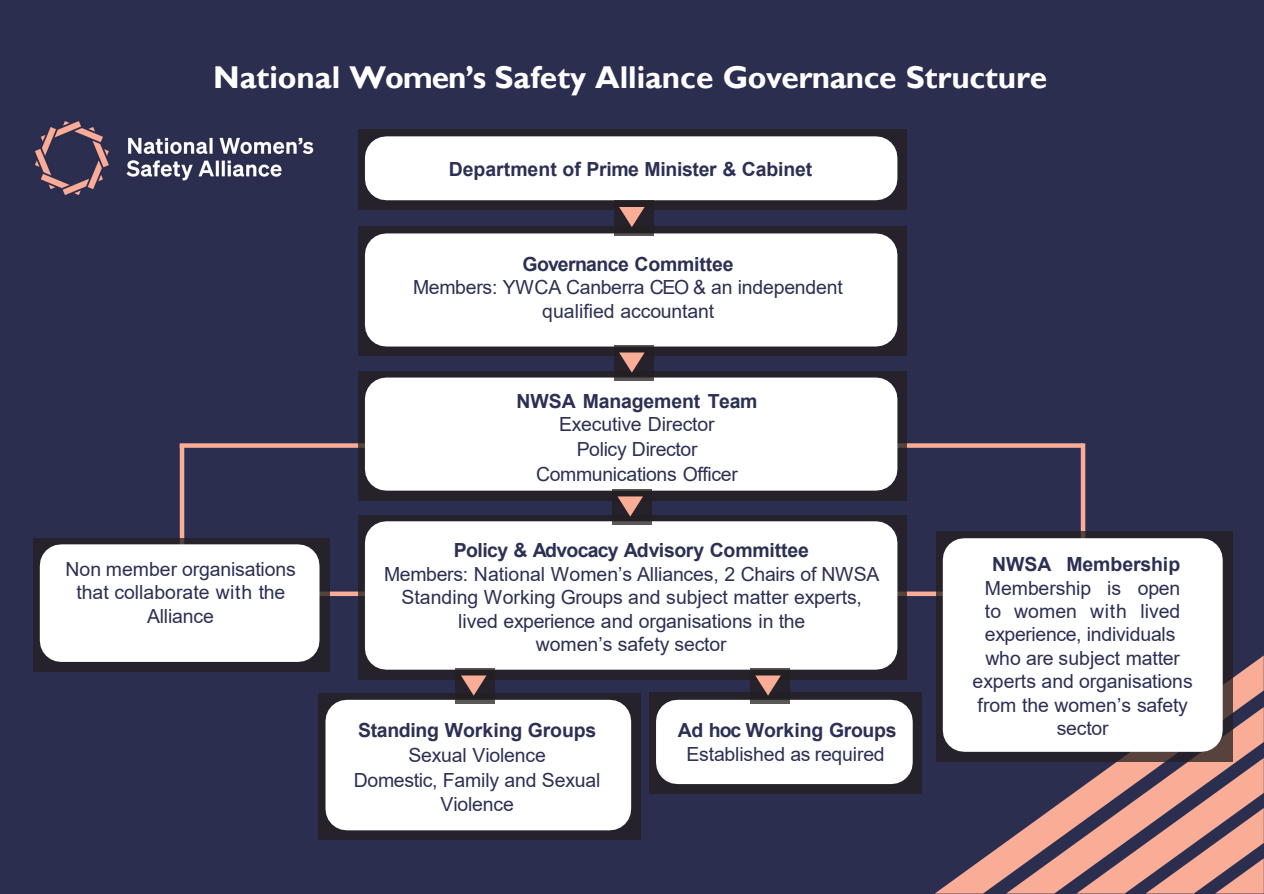
<style>
.page{position:relative;width:1264px;height:894px;background:#fff}
.page>*{position:absolute;margin:0;border:0;box-sizing:border-box;transform-origin:0 0}
.t1{font:700 31.5px "Gill Sans";letter-spacing:-.005em;color:#fff}
.t2{font:19.5px/23.4px "Arial";letter-spacing:-.01em;color:#2c3054;text-align:center}
.t3{font:700 19.5px/23.4px "Arial";letter-spacing:-.01em;color:#2c3054;text-align:center}
.t4{font:700 19.5px "Arial";letter-spacing:-.03em;color:#2c3054}
.s1{font-weight:400}
.s2{font-weight:700}
</style>
<div class="page">
<div style="left:0;top:0;width:1263px;height:893px;background:#2b2e4f"></div>
<hr style="left:180px;top:445px;width:4px;height:120px;background:#f9ac96">
<svg style="left:180px;top:443px;width:900px;height:4px"></svg>
<div style="left:358px;top:130px;width:549px;height:80px;background:#25222b"></div>
<div style="left:365px;top:136px;width:532px;height:64px;background:#fff"></div>
<div style="left:268px;top:591px;width:705px;height:5px;background:#f9ac96"></div>
<svg style="left:935px;top:655px;width:328px;height:238px"></svg>
<div style="left:358px;top:226px;width:549px;height:130px;background:#25222b"></div>
<div style="left:365px;top:233px;width:532px;height:113px;background:#fff"></div>
<div style="left:33px;top:537px;width:296px;height:134px;background:#231f20;opacity:.75"></div>
<div style="left:40px;top:544px;width:279px;height:117px;background:#fff"></div>
<div style="left:358px;top:370px;width:549px;height:130px;background:#231f20;opacity:.75"></div>
<div style="left:365px;top:377px;width:532px;height:113px;background:#fff"></div>
<svg style="left:1080px;top:443px;width:4px;height:88px"></svg>
<div style="left:358px;top:514px;width:549px;height:165px;background:#231f20;opacity:.75"></div>
<div style="left:365px;top:521px;width:532px;height:148px;background:#fff"></div>
<svg style="left:1005px;top:706px;width:258px;height:187px"></svg>
<div style="left:935px;top:531px;width:296px;height:230px;background:#231f20;opacity:.75"></div>
<div style="left:942px;top:538px;width:280px;height:213px;background:#fff"></div>
<div style="left:319px;top:692px;width:321px;height:147px;background:#231f20;opacity:.75"></div>
<div style="left:649px;top:692px;width:273px;height:101px;background:#231f20;opacity:.75"></div>
<div style="left:613px;top:200px;width:40px;height:35px;background:#231f20"></div>
<svg style="left:619px;top:207px;width:25px;height:20px"></svg>
<div style="left:613px;top:346px;width:40px;height:35px;background:#231f20;opacity:.75"></div>
<svg style="left:619px;top:352px;width:25px;height:20px"></svg>
<div style="left:611px;top:489px;width:40px;height:35px;background:#231f20;opacity:.75"></div>
<svg style="left:617px;top:496px;width:26px;height:20px"></svg>
<div style="left:455px;top:668px;width:40px;height:35px;background:#231f20;opacity:.75"></div>
<svg style="left:325px;top:675px;width:306px;height:155px;background:#dbdadd"></svg>
<div style="left:749px;top:668px;width:40px;height:35px;background:#231f20;opacity:.75"></div>
<svg style="left:656px;top:675px;width:256px;height:109px;background:#cbcace"></svg>
<svg style="left:1076px;top:757px;width:187px;height:136px"></svg>
<img style="left:34px;top:121px;width:280px;height:75px">
<h1 class="t1" style="left:213px;top:58px;width:835px">National Women’s Safety Alliance Governance Structure</h1>
<p class="t3" style="left:448px;top:157px;width:365px">Department of Prime Minister &amp; Cabinet</p>
<p class="t4" style="left:522px;top:250px;width:212px">Governance Committee</p>
<p class="t2" style="left:413px;top:275px;width:431px">Members: YWCA Canberra CEO &amp; an independent</p>
<p class="t2" style="left:542px;top:299px;width:173px">qualified accountant</p>
<p class="t2" style="left:66px;top:557px;width:232px">Non member organisations</p>
<p class="t2" style="left:76px;top:580px;width:210px">that collaborate with the<br>Alliance</p>
<p class="t3" style="left:516px;top:389px;width:242px">NWSA Management Team<br><span class="s1">Executive Director</span></p>
<p class="t2" style="left:576px;top:437px;width:122px">Policy Director</p>
<p class="t2" style="left:536px;top:462px;width:203px">Communications Officer</p>
<p class="t4" style="left:453px;top:536px;width:356px">Policy &amp; Advocacy Advisory Committee</p>
<p class="t2" style="left:384px;top:562px;width:496px">Members: National Women’s Alliances, 2 Chairs of NWSA<br>Standing Working Groups and subject matter experts, lived experience and organisations in the</p>
<p class="t2" style="left:535px;top:632px;width:192px">women’s safety sector</p>
<p class="t2" style="left:984px;top:552px;width:197px"><span class="s2">NWSA Membership<br></span>Membership is open to women with lived experience, individuals</p>
<p class="t2" style="left:972px;top:646px;width:222px">who are subject matter experts and organisations from the women’s safety</p>
<p class="t3" style="left:358px;top:719px;width:239px">Standing Working Groups</p>
<p class="t2" style="left:1056px;top:716px;width:54px">sector</p>
<p class="t2" style="left:408px;top:743px;width:139px">Sexual Violence</p>
<p class="t2" style="left:354px;top:768px;width:248px">Domestic, Family and Sexual<br>Violence</p>
<p class="t3" style="left:677px;top:719px;width:220px">Ad hoc Working Groups</p>
<p class="t2" style="left:686px;top:742px;width:200px">Established as required</p>
</div>
